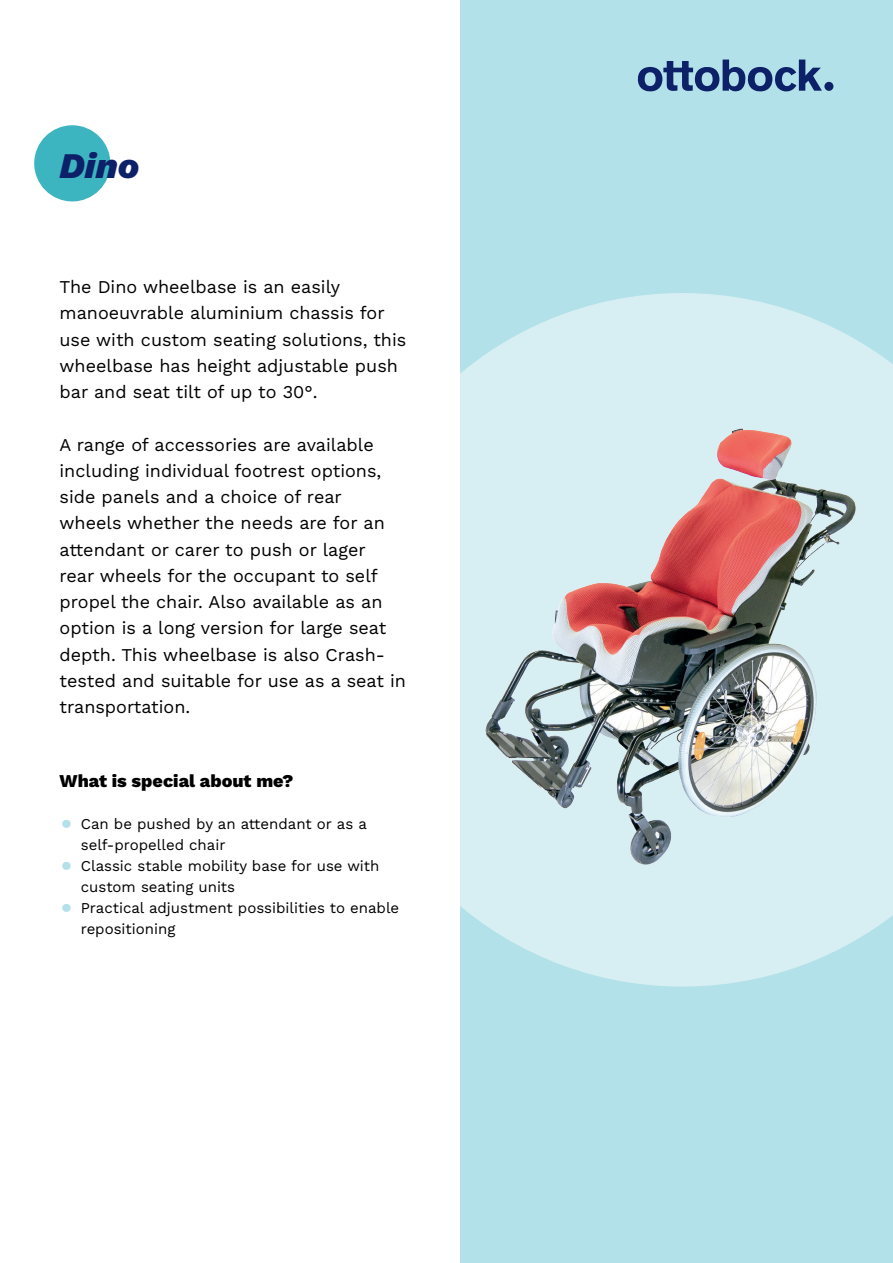
<style>
.page{position:relative;width:893px;height:1263px;background:#fff}
.page>*{position:absolute;margin:0;border:0;box-sizing:border-box;transform-origin:0 0}
.t1{font:italic 800 36px "Work Sans";color:#0d2169}
.t2{font:18px/26.2px "Work Sans";color:#000001}
.t3{font:800 18px "Work Sans";color:#000001}
.t4{font:15px/21px "Work Sans";color:#000001}
.s1{font-size:33px;color:#b3e1e9}
</style>
<div class="page">
<div style="left:459px;top:0;width:434px;height:1263px;background:#b3e1e9"></div>
<div style="left:824px;top:82px;width:9px;height:9px;background:#0d2169;border-radius:50%"></div>
<svg style="left:638px;top:60px;width:184px;height:32px"></svg>
<svg style="left:459px;top:293px;width:434px;height:693px;fill:#d7eff3"></svg>
<div style="left:34px;top:125px;width:76px;height:76px;background:#3cb5c1;border-radius:50%"></div>
<img style="left:473px;top:410px;width:404px;height:483px">
<h1 class="t1" style="left:60px;top:138px;width:81px">Dino</h1>
<p class="t2" style="left:60px;top:273px;width:348px">The Dino wheelbase is an easily manoeuvrable aluminium chassis for use with custom seating solutions, this wheelbase has height adjustable push bar and seat tilt of up to 30°.</p>
<p class="t2" style="left:60px;top:431px;width:348px">A range of accessories are available including individual footrest options, side panels and a choice of rear wheels whether the needs are for an attendant or carer to push or lager<br>rear wheels for the occupant to self propel the chair. Also available as an option is a long version for large seat depth. This wheelbase is also Crash&shy;tested and suitable for use as a seat in transportation.</p>
<p class="t3" style="left:60px;top:767px;width:235px">What is special about me?</p>
<p class="t4" style="left:81px;top:812px;width:288px;text-indent:-21px"><span class="s1">•</span> Can be pushed by an attendant or as a self-propelled chair</p>
<p class="t4" style="left:81px;top:854px;width:300px;text-indent:-21px"><span class="s1">•</span> Classic stable mobility base for use with custom seating units</p>
<p class="t4" style="left:81px;top:896px;width:320px;text-indent:-21px"><span class="s1">•</span> Practical adjustment possibilities to enable repositioning</p>
</div>
